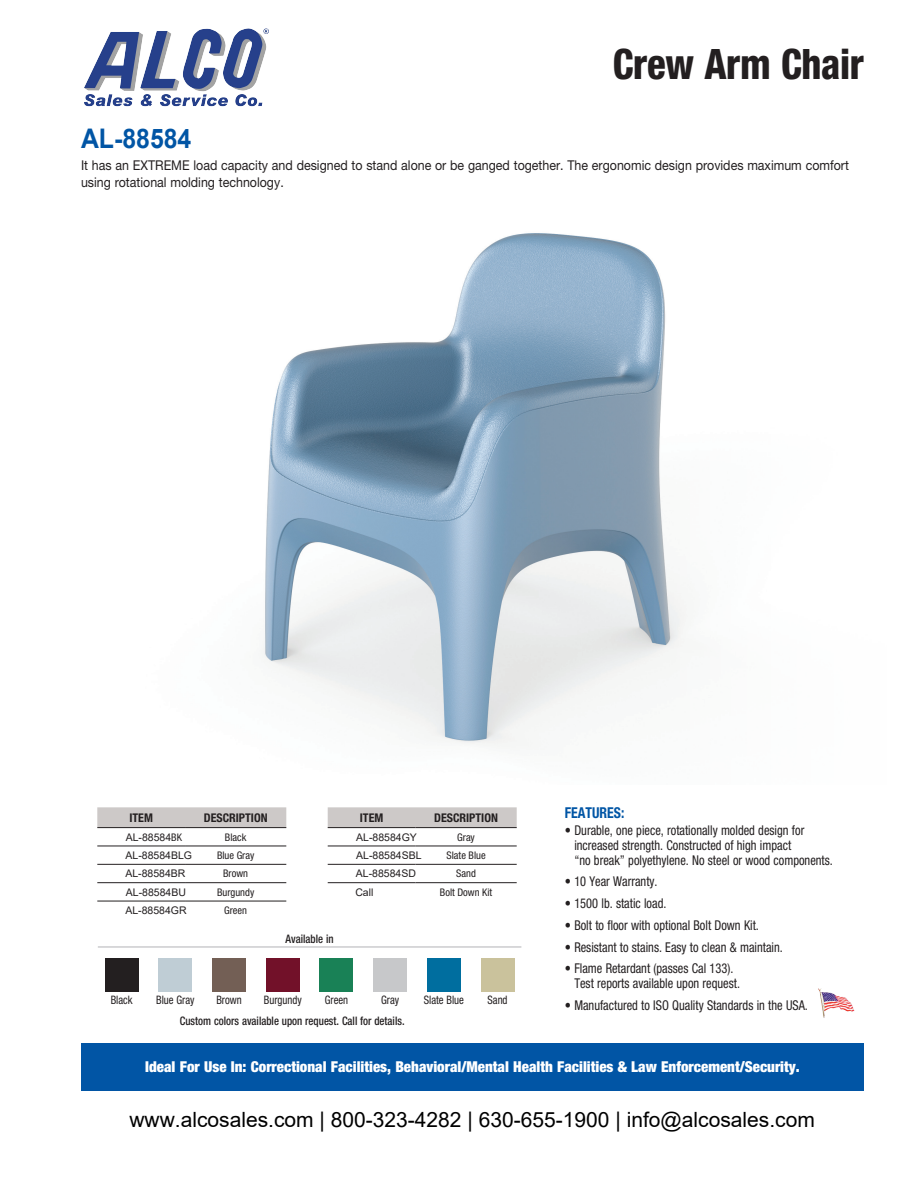
<style>
.page{position:relative;width:918px;height:1188px;background:#fff}
.page>*{position:absolute;margin:0;border:0;box-sizing:border-box;transform-origin:0 0}
.t1{font:800 condensed 42px "Helvetica Neue LT Std";letter-spacing:-.01em;color:#231f20;scale:.92 1}
.t2{font:700 27px "Arial";color:#0155a5;scale:.92 1}
.t3{font:21px "Arial";color:#000}
.t4{font:900 condensed 15px "Helvetica Neue LT Std";color:#fff}
.t5{font:700 condensed 15px "Helvetica Neue LT Std";color:#0155a5;scale:.92 1}
.t6{font:condensed 13.5px/15px "Helvetica Neue LT Std";color:#231f20;scale:.92 1}
.t7{font:13.5px/16.2px "Helvetica Neue LT Std";color:#231f20;scale:.92 1}
.t8{font:700 condensed 12px "Helvetica Neue LT Std";color:#231f20}
.t9{font:500 condensed 11.7px "Helvetica Neue LT Std";color:#231f20;scale:.92 1}
.t10{font:condensed 11.7px "Helvetica Neue LT Std";color:#231f20;scale:.92 1}
.t11{font:10.5px "Arial";color:#231f20}
.t12{font:condensed 10.5px "Helvetica Neue LT Std";color:#231f20}
.s1{font-family:"Helvetica Neue LT Std";font-stretch:condensed}
</style>
<div class="page">
<img style="left:263px;top:233px;width:425px;height:512px">
<div style="left:81px;top:1043px;width:783px;height:47px;background:#0155a5"></div>
<hr style="left:98px;top:947px;width:423px;height:1px;background:#b2b3b7">
<div style="left:105px;top:959px;width:33px;height:33px;background:#231f20"></div>
<div style="left:159px;top:959px;width:33px;height:33px;background:#bfcdd5"></div>
<div style="left:373px;top:959px;width:34px;height:33px;background:#c7c8ca"></div>
<div style="left:427px;top:959px;width:34px;height:33px;background:#006e9f"></div>
<div style="left:481px;top:959px;width:33px;height:33px;background:#cac29c"></div>
<div style="left:320px;top:959px;width:33px;height:33px;background:#198156"></div>
<div style="left:212px;top:959px;width:34px;height:33px;background:#735f55"></div>
<div style="left:266px;top:959px;width:34px;height:33px;background:#721129"></div>
<div style="left:97px;top:807px;width:189px;height:20px;background:#cdc9c8"></div>
<hr style="left:97px;top:827px;width:88px;height:1px;background:#231f20">
<hr style="left:185px;top:827px;width:101px;height:1px;background:#231f20">
<hr style="left:97px;top:846px;width:88px;height:1px;background:#231f20">
<hr style="left:185px;top:846px;width:101px;height:1px;background:#231f20">
<hr style="left:97px;top:864px;width:88px;height:1px;background:#231f20">
<hr style="left:185px;top:864px;width:101px;height:1px;background:#231f20">
<hr style="left:97px;top:882px;width:88px;height:1px;background:#231f20">
<hr style="left:185px;top:882px;width:101px;height:1px;background:#231f20">
<hr style="left:97px;top:901px;width:88px;height:1px;background:#231f20">
<hr style="left:185px;top:901px;width:101px;height:1px;background:#231f20">
<div style="left:328px;top:807px;width:189px;height:20px;background:#cdc9c8"></div>
<hr style="left:328px;top:827px;width:87px;height:1px;background:#231f20">
<hr style="left:415px;top:827px;width:102px;height:1px;background:#231f20">
<hr style="left:328px;top:846px;width:87px;height:1px;background:#231f20">
<hr style="left:415px;top:846px;width:102px;height:1px;background:#231f20">
<hr style="left:328px;top:864px;width:87px;height:1px;background:#231f20">
<hr style="left:415px;top:864px;width:102px;height:1px;background:#231f20">
<hr style="left:328px;top:882px;width:87px;height:1px;background:#231f20">
<hr style="left:415px;top:882px;width:102px;height:1px;background:#231f20">
<img style="left:818px;top:988px;width:37px;height:30px">
<img style="left:84px;top:28px;width:185px;height:79px">
<h1 class="t1" style="left:613px;top:39px;width:274px">Crew Arm Chair</h1>
<h2 class="t2" style="left:81px;top:119px;width:122px">AL-88584</h2>
<p class="t7" style="left:81px;top:157px;width:836px">It has an EXTREME load capacity and designed to stand alone or be ganged together. The ergonomic design provides maximum comfort using rotational molding technology.</p>
<p class="t8" style="left:129px;top:810px;width:25px">ITEM</p>
<p class="t8" style="left:204px;top:810px;width:65px">DESCRIPTION</p>
<p class="t11" style="left:126px;top:830px;width:58px">AL-88584<span class="s1">BK</span></p>
<p class="t12" style="left:225px;top:831px;width:23px">Black</p>
<p class="t11" style="left:126px;top:848px;width:68px">AL-88584BLG</p>
<p class="t12" style="left:217px;top:849px;width:39px">Blue Gray</p>
<p class="t11" style="left:125px;top:866px;width:62px">AL-88584BR</p>
<p class="t12" style="left:223px;top:867px;width:26px">Brown</p>
<p class="t11" style="left:126px;top:885px;width:62px">AL-88584BU</p>
<p class="t12" style="left:217px;top:886px;width:39px">Burgundy</p>
<p class="t11" style="left:125px;top:903px;width:63px">AL-88584GR</p>
<p class="t12" style="left:224px;top:904px;width:24px">Green</p>
<p class="t9" style="left:286px;top:932px;width:54px">Available in</p>
<p class="t8" style="left:360px;top:810px;width:25px">ITEM</p>
<p class="t8" style="left:434px;top:810px;width:65px">DESCRIPTION</p>
<p class="t11" style="left:356px;top:830px;width:62px">AL-88584GY</p>
<p class="t12" style="left:457px;top:831px;width:19px">Gray</p>
<p class="t11" style="left:356px;top:848px;width:67px">AL-88584SBL</p>
<p class="t12" style="left:447px;top:849px;width:41px">Slate Blue</p>
<p class="t11" style="left:356px;top:866px;width:62px">AL-88584SD</p>
<p class="t12" style="left:456px;top:867px;width:21px">Sand</p>
<p class="t11" style="left:355px;top:885px;width:20px">Call</p>
<p class="t12" style="left:440px;top:886px;width:54px">Bolt Down Kit</p>
<p class="t10" style="left:111px;top:993px;width:25px">Black</p>
<p class="t10" style="left:156px;top:993px;width:43px">Blue Gray</p>
<p class="t10" style="left:216px;top:993px;width:29px">Brown</p>
<p class="t10" style="left:264px;top:993px;width:43px">Burgundy</p>
<p class="t10" style="left:325px;top:993px;width:27px">Green</p>
<p class="t10" style="left:381px;top:993px;width:21px">Gray</p>
<p class="t10" style="left:424px;top:993px;width:45px">Slate Blue</p>
<p class="t10" style="left:488px;top:993px;width:23px">Sand</p>
<p class="t9" style="left:180px;top:1014px;width:246px">Custom colors available upon request. Call for details.</p>
<p class="t5" style="left:565px;top:804px;width:66px">FEATURES:</p>
<p class="t6" style="left:574px;top:822px;width:283px;text-indent:-9px">• Durable, one piece, rotationally molded design for increased strength. Constructed of high impact<br>“no break” polyethylene. No steel or wood components.</p>
<p class="t6" style="left:565px;top:874px;width:102px">• 10 Year Warranty.</p>
<p class="t6" style="left:565px;top:896px;width:112px">• 1500 lb. static load.</p>
<p class="t6" style="left:565px;top:917px;width:212px">• Bolt to floor with optional Bolt Down Kit.</p>
<p class="t6" style="left:565px;top:939px;width:238px">• Resistant to stains. Easy to clean &amp; maintain.</p>
<p class="t6" style="left:574px;top:961px;width:182px;text-indent:-9px">• Flame Retardant (passes Cal 133).<br>Test reports available upon request.</p>
<p class="t6" style="left:565px;top:998px;width:266px">• Manufactured to ISO Quality Standards in the USA.</p>
<p class="t4" style="left:145px;top:1058px;width:656px">Ideal For Use In: Correctional Facilities, Behavioral/Mental Health Facilities &amp; Law Enforcement/Security.</p>
<h3 class="t3" style="left:129px;top:1105px;width:687px">www.alcosales.com | 800-323-4282 | 630-655-1900 | info@alcosales.com</h3>
</div>
